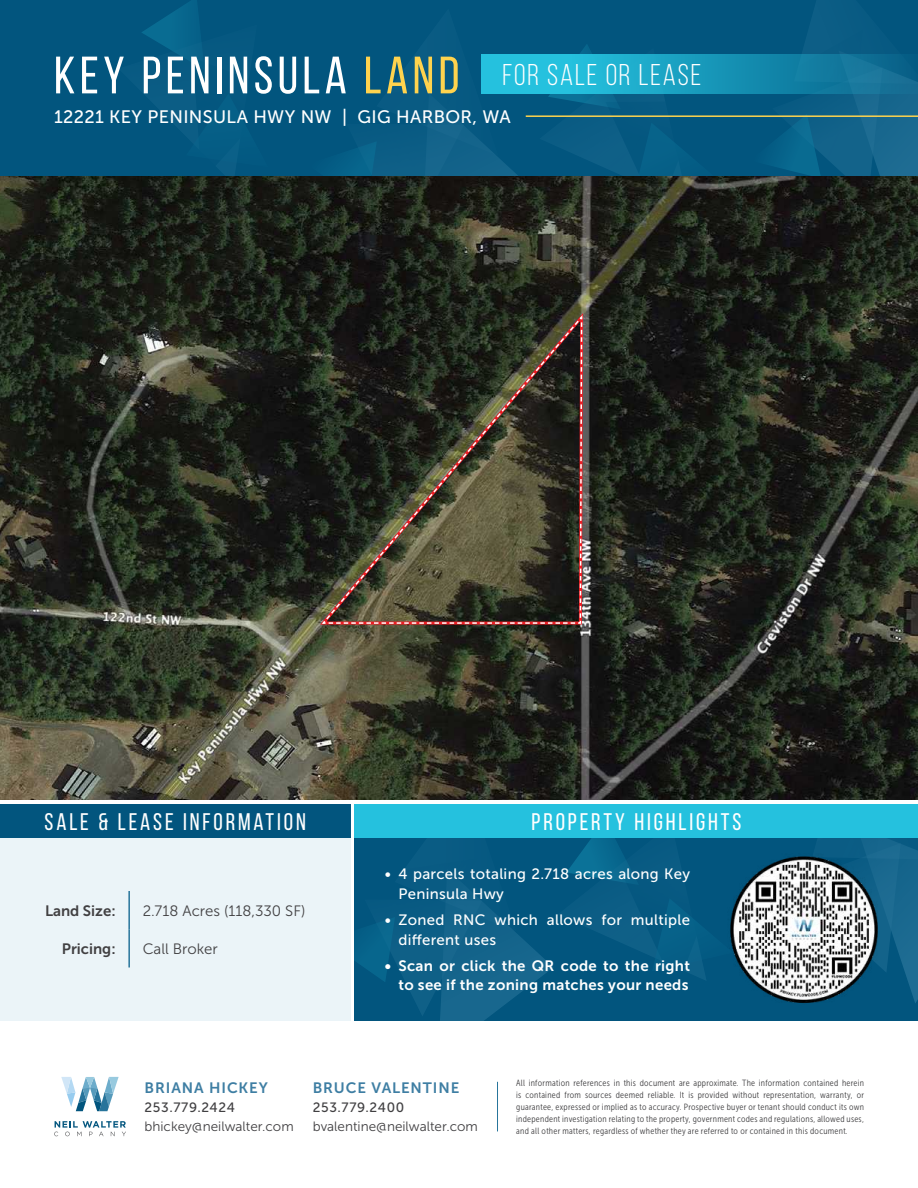
<style>
.page{position:relative;width:918px;height:1188px;background:#fff}
.page>*{position:absolute;margin:0;border:0;box-sizing:border-box;transform-origin:0 0}
.t1{font:52.5px "Bebas Neue";letter-spacing:.085em;color:#fff}
.t2{font:30px "Bebas Neue";letter-spacing:.06em;color:#fff}
.t3{font:24px "Bebas Neue";letter-spacing:.12em;color:#fff}
.t4{font:18px "Museo Sans 500";letter-spacing:.02em;color:#fff}
.t5{font:15px/19.5px "Museo Sans 500";letter-spacing:.02em;color:#fff}
.t6{font:15px/19.5px "Museo Sans 700";letter-spacing:.02em;color:#fff;text-align:right}
.t7{font:15px "Museo Sans 300";color:#414042}
.t8{font:15px "Museo Sans 700";letter-spacing:.06em;color:#3e7ea3}
.t9{font:15px "Museo Sans 700";color:#414042}
.t10{font:13.5px "Museo Sans 300";color:#414042}
.t11{font:13.5px "Museo Sans 500";letter-spacing:.05em;color:#414042}
.t12{font:9px/12px "Museo Sans Cond 300";letter-spacing:.03em;color:#414042;text-align:justify}
.s1{color:#ffd34e}
</style>
<div class="page">
<div style="left:0;top:0;width:918px;height:177px;background:#02557e"></div>
<svg style="left:100px;top:0;width:818px;height:177px"></svg>
<hr style="left:526px;top:115px;width:392px;height:2px;background:#ffd34e">
<div style="left:481px;top:54px;width:437px;height:39px;background:linear-gradient(to right,#27cfeb,#0d658c)"></div>
<img style="left:0;top:177px;width:918px;height:623px">
<div style="left:0;top:838px;width:350px;height:182px;background:#ebf4f8"></div>
<hr style="left:128px;top:891px;width:2px;height:38px;background:#27759b">
<hr style="left:128px;top:929px;width:2px;height:38px;background:#27759b">
<div style="left:0;top:804px;width:350px;height:34px;background:#02557e"></div>
<div style="left:355px;top:804px;width:563px;height:34px;background:#25c1de"></div>
<svg style="left:355px;top:838px;width:563px;height:182px;background:#085a83"></svg>
<svg style="left:317px;top:309px;width:268px;height:317px;background:#343830"></svg>
<svg style="left:320px;top:313px;width:263px;height:312px;background:#3c382a"></svg>
<hr style="left:497px;top:1082px;width:1px;height:49px;background:#27759b">
<svg style="left:54px;top:1121px;width:72px;height:15px"></svg>
<svg style="left:61px;top:1077px;width:58px;height:34px"></svg>
<img style="left:728px;top:853px;width:152px;height:152px">
<h1 class="t1" style="left:54px;top:47px;width:407px">KEY PENINSULA <span class="s1">LAND</span></h1>
<h3 class="t4" style="left:54px;top:107px;width:458px">12221 KEY PENINSULA HWY NW | GIG HARBOR, WA</h3>
<h2 class="t2" style="left:502px;top:59px;width:200px">FOR SALE OR LEASE</h2>
<h3 class="t3" style="left:45px;top:809px;width:263px">SALE &amp; LEASE INFORMATION</h3>
<h3 class="t3" style="left:531px;top:809px;width:211px">PROPERTY HIGHLIGHTS</h3>
<h3 class="t5" style="left:398px;top:865px;width:293px;text-indent:-14px">• 4 parcels totaling 2.718 acres along Key<br>Peninsula Hwy</h3>
<h3 class="t5" style="left:398px;top:910px;width:293px;text-indent:-14px">• Zoned RNC which allows for multiple different uses</h3>
<h3 class="t6" style="left:385px;top:956px;width:307px">• Scan or click the QR code to the right to see if the zoning matches your needs</h3>
<h3 class="t9" style="left:45px;top:902px;width:72px">Land Size:</h3>
<h3 class="t7" style="left:143px;top:903px;width:164px">2.718 Acres (118,330 SF)</h3>
<h3 class="t9" style="left:62px;top:940px;width:55px">Pricing:</h3>
<h3 class="t7" style="left:143px;top:941px;width:77px">Call Broker</h3>
<h3 class="t8" style="left:145px;top:1080px;width:125px">BRIANA HICKEY</h3>
<h3 class="t11" style="left:145px;top:1100px;width:92px">253.779.2424</h3>
<h3 class="t10" style="left:145px;top:1120px;width:151px">bhickey@neilwalter.com</h3>
<h3 class="t8" style="left:313px;top:1080px;width:148px">BRUCE VALENTINE</h3>
<h3 class="t11" style="left:313px;top:1100px;width:93px">253.779.2400</h3>
<h3 class="t10" style="left:313px;top:1120px;width:167px">bvalentine@neilwalter.com</h3>
<p class="t12" style="left:516px;top:1077px;width:349px">All information references in this document are approximate. The information contained herein is contained from sources deemed reliable. It is provided without representation, warranty, or guarantee, expressed or implied as to accuracy. Prospective buyer or tenant should conduct its own independent investigation relating to the property, government codes and regulations, allowed uses, and all other matters, regardless of whether they are referred to or contained in this document.</p>
</div>
